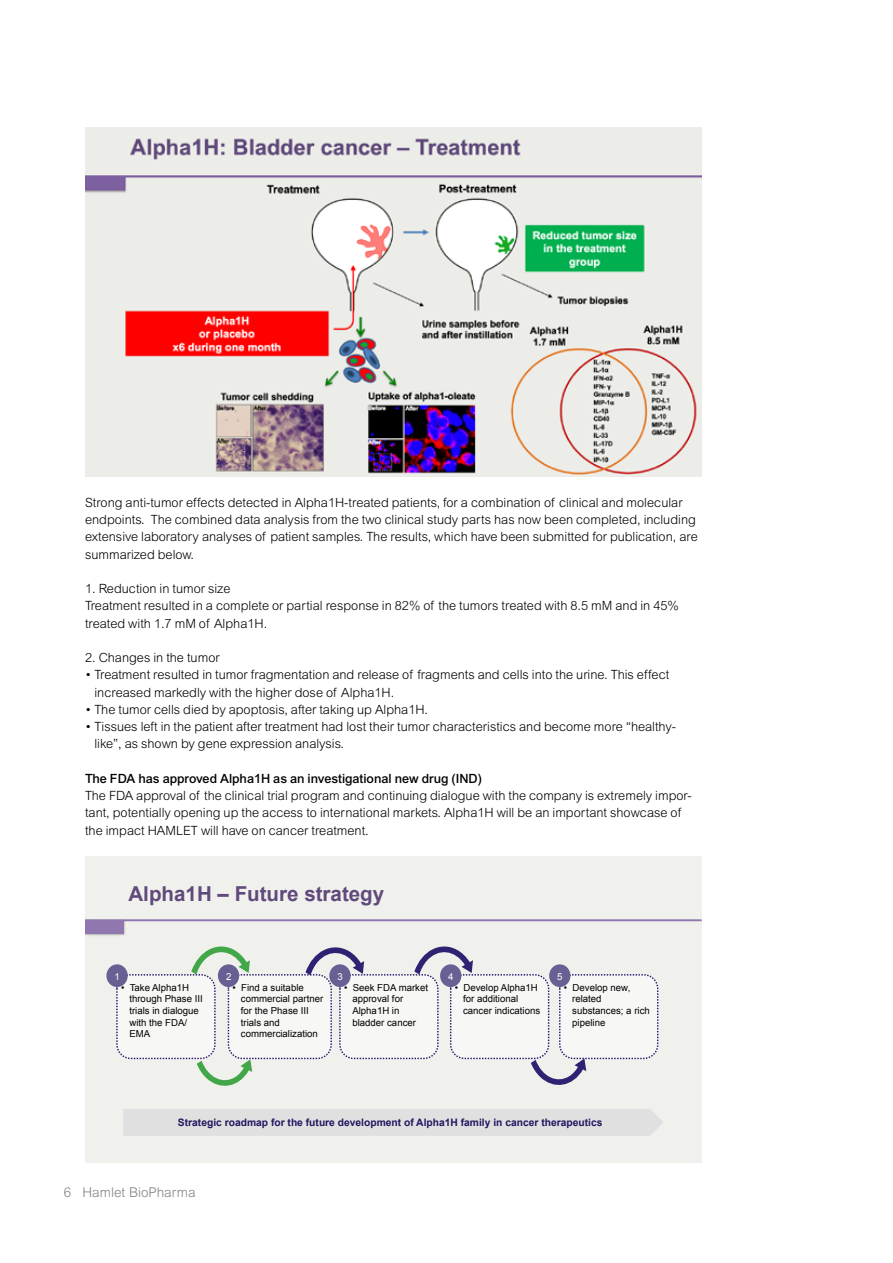
<style>
.page{position:relative;width:893px;height:1263px;background:#fff}
.page>*{position:absolute;margin:0;border:0;box-sizing:border-box;transform-origin:0 0}
.t1{font:700 20.55px "Arial";color:#604a7b}
.t2{font:300 13.5px "Arial MT Std";color:#808285}
.t3{font:300 12.75px/17.2px "Arial MT Std";color:#000}
.t4{font:500 12.75px "Arial MT Std";color:#000}
.t5{font:700 10.35px "Arial";color:#23145f}
.t6{font:9.6px/11.6px "Arial";color:#000}
.t7{font:9.6px "Arial";color:#fff}
</style>
<div class="page">
<img style="left:85px;top:128px;width:617px;height:348px">
<div style="left:85px;top:856px;width:617px;height:306px;background:#f0f0ed"></div>
<hr style="left:85px;top:919px;width:617px;height:2px;background:#9077b0">
<img style="left:85px;top:919px;width:42px;height:17px">
<div style="left:85px;top:920px;width:39px;height:13px;background:#9077b0"></div>
<svg style="left:197px;top:1059px;width:55px;height:27px"></svg>
<svg style="left:191px;top:946px;width:59px;height:28px"></svg>
<div style="left:117px;top:975px;width:98px;height:83px;background:#f7f7f6;border-radius:14px"></div>
<div style="left:116px;top:974px;width:100px;height:85px;border:1px dashed #29176c;border-radius:14px"></div>
<div style="left:228px;top:975px;width:103px;height:83px;background:#f7f7f6;border-radius:14px"></div>
<div style="left:228px;top:974px;width:104px;height:85px;border:1px dashed #29176c;border-radius:14px"></div>
<div style="left:340px;top:975px;width:98px;height:83px;background:#f7f7f6;border-radius:14px"></div>
<div style="left:339px;top:974px;width:100px;height:85px;border:1px dashed #29176c;border-radius:14px"></div>
<div style="left:451px;top:975px;width:98px;height:83px;background:#f7f7f6;border-radius:14px"></div>
<div style="left:450px;top:974px;width:99px;height:85px;border:1px dashed #29176c;border-radius:14px"></div>
<svg style="left:414px;top:946px;width:59px;height:28px"></svg>
<div style="left:106px;top:964px;width:22px;height:23px;background:#685f93;border-radius:50%"></div>
<div style="left:329px;top:964px;width:22px;height:23px;background:#685f93;border-radius:50%"></div>
<div style="left:440px;top:964px;width:21px;height:23px;background:#685f93;border-radius:50%"></div>
<div style="left:218px;top:964px;width:21px;height:23px;background:#685f93;border-radius:50%"></div>
<div style="left:560px;top:975px;width:98px;height:83px;background:#f7f7f6;border-radius:14px"></div>
<div style="left:559px;top:974px;width:99px;height:85px;border:1px dashed #29176c;border-radius:14px"></div>
<div style="left:549px;top:964px;width:21px;height:23px;background:#685f93;border-radius:50%"></div>
<svg style="left:531px;top:1058px;width:55px;height:27px"></svg>
<svg style="left:306px;top:947px;width:58px;height:28px"></svg>
<div style="left:123px;top:1109px;width:540px;height:27px;background:#e0e0e0"></div>
<p class="t3" style="left:85px;top:494px;width:614px">Strong anti-tumor effects detected in Alpha1H-treated patients, for a combination of clinical and molecular endpoints. The combined data analysis from the two clinical study parts has now been completed, including extensive laboratory analyses of patient samples. The results, which have been submitted for publication, are summarized below.</p>
<p class="t3" style="left:85px;top:580px;width:595px">1. Reduction in tumor size<br>Treatment resulted in a complete or partial response in 82% of the tumors treated with 8.5 mM and in 45% treated with 1.7 mM of Alpha1H.</p>
<p class="t3" style="left:85px;top:649px;width:136px">2. Changes in the tumor</p>
<p class="t3" style="left:94px;top:666px;width:576px;text-indent:-9px">• Treatment resulted in tumor fragmentation and release of fragments and cells into the urine. This effect increased markedly with the higher dose of Alpha1H.</p>
<p class="t3" style="left:85px;top:701px;width:345px">• The tumor cells died by apoptosis, after taking up Alpha1H.</p>
<p class="t3" style="left:94px;top:718px;width:583px;text-indent:-9px">• Tissues left in the patient after treatment had lost their tumor characteristics and become more “healthy&shy;like”, as shown by gene expression analysis.</p>
<p class="t4" style="left:85px;top:771px;width:398px">The FDA has approved Alpha1H as an investigational new drug (IND)</p>
<p class="t3" style="left:85px;top:787px;width:608px">The FDA approval of the clinical trial program and continuing dialogue with the company is extremely impor&shy;tant, potentially opening up the access to international markets. Alpha1H will be an important showcase of the impact HAMLET will have on cancer treatment.</p>
<h1 class="t1" style="left:128px;top:880px;width:257px">Alpha1H – Future strategy</h1>
<p class="t7" style="left:115px;top:970px;width:7px">1</p>
<p class="t7" style="left:226px;top:970px;width:7px">2</p>
<p class="t7" style="left:337px;top:970px;width:7px">3</p>
<p class="t7" style="left:448px;top:970px;width:7px">4</p>
<p class="t6" style="left:129px;top:982px;width:75px;text-indent:-8px">• Take Alpha1H through Phase III trials in dialogue with the FDA/<br>EMA</p>
<p class="t6" style="left:241px;top:982px;width:84px;text-indent:-8px">• Find a suitable commercial partner for the Phase III trials and commercialization</p>
<p class="t6" style="left:352px;top:982px;width:77px;text-indent:-8px">• Seek FDA market approval for<br>Alpha1H in bladder cancer</p>
<p class="t6" style="left:463px;top:982px;width:79px;text-indent:-8px">• Develop Alpha1H for additional cancer indications</p>
<p class="t7" style="left:557px;top:970px;width:7px">5</p>
<p class="t6" style="left:572px;top:982px;width:79px;text-indent:-8px">• Develop new, related substances; a rich pipeline</p>
<p class="t5" style="left:178px;top:1116px;width:426px">Strategic roadmap for the future development of Alpha1H family in cancer therapeutics</p>
<p class="t2" style="left:64px;top:1185px;width:133px">6 Hamlet BioPharma</p>
</div>
